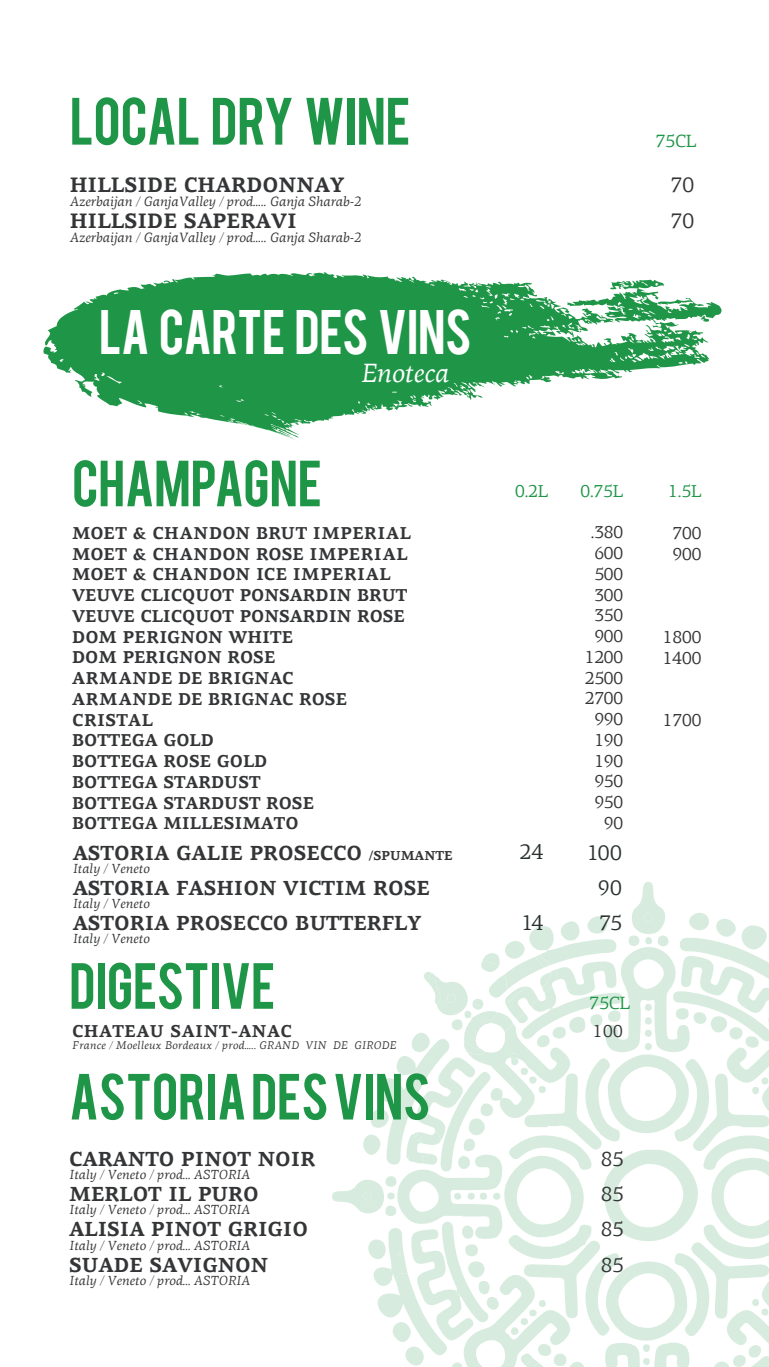
<style>
.page{position:relative;width:769px;height:1367px;background:#fff}
.page>*{position:absolute;margin:0;border:0;box-sizing:border-box;transform-origin:0 0}
.t1{font:52.5px "Bebas";letter-spacing:-.005em;color:#1f9647}
.t2{font:51.27px/110.8px "Bebas";letter-spacing:-.005em;color:#1f9647}
.t3{font:49.35px "Bebas";letter-spacing:-.01em;color:#fff}
.t4{font:italic 26.6px "PF Agora Serif Pro";letter-spacing:-.005em;color:#fff}
.t5{font:21.18px/35.2px "PF Agora Serif Pro";letter-spacing:-.005em;color:#2b3330;text-align:center}
.t6{font:700 21px/36.2px "PF Agora Serif Pro";color:#343537}
.t7{font:21px/36.2px "PF Agora Serif Pro";color:#343537}
.t8{font:700 20.47px/35.2px "PF Agora Serif Pro";color:#343537}
.t9{font:20.47px/35.2px "PF Agora Serif Pro";color:#343537;text-align:justify}
.t10{font:17.68px "PF Agora Serif Pro";letter-spacing:-.005em;color:#1f9647}
.t11{font:700 17.32px/20.8px "PF Agora Serif Pro";color:#343537}
.t12{font:17.32px/20.8px "PF Agora Serif Pro";letter-spacing:-.005em;color:#343537}
.t13{font:700 17.32px "PF Agora Serif Pro";letter-spacing:.03em;color:#343537}
.t14{font:17.32px "PF Agora Serif Pro";letter-spacing:-.005em;color:#1f9647}
.t15{font:italic 13.65px "PF Agora Serif Pro";color:#343537}
.t16{font:italic 13.3px "PF Agora Serif Pro";color:#343537}
.t17{font:italic 11.2px "PF Agora Serif Pro";letter-spacing:.02em;color:#343537}
.s1{font-size:12.95px}
</style>
<div class="page">
<svg style="left:332px;top:882px;width:437px;height:485px"></svg>
<svg style="left:43px;top:272px;width:679px;height:168px;fill:#1f9647"></svg>
<h1 class="t1" style="left:70px;top:83px;width:342px">LOCAL DRY WINE</h1>
<p class="t6" style="left:70px;top:168px;width:276px">HILLSIDE CHARDONNAY<br>HILLSIDE SAPERAVI</p>
<p class="t15" style="left:70px;top:193px;width:293px">Azerbaijan / GanjaValley / prod….. Ganja Sharab-2</p>
<p class="t15" style="left:70px;top:229px;width:293px">Azerbaijan / GanjaValley / prod….. Ganja Sharab-2</p>
<h3 class="t3" style="left:99px;top:297px;width:374px">LA CARTE DES VINS</h3>
<h3 class="t4" style="left:361px;top:357px;width:90px">Enoteca</h3>
<h2 class="t2" style="left:72px;top:425px;width:252px">CHAMPAGNE</h2>
<p class="t11" style="left:72px;top:523px;width:340px">MOET &amp; CHANDON BRUT IMPERIAL<br>MOET &amp; CHANDON ROSE IMPERIAL<br>MOET &amp; CHANDON ICE IMPERIAL<br>VEUVE CLICQUOT PONSARDIN BRUT<br>VEUVE CLICQUOT PONSARDIN ROSE<br>DOM PERIGNON WHITE<br>DOM PERIGNON ROSE<br>ARMANDE DE BRIGNAC<br>ARMANDE DE BRIGNAC ROSE<br>CRISTAL<br>BOTTEGA GOLD<br>BOTTEGA ROSE GOLD<br>BOTTEGA STARDUST<br>BOTTEGA STARDUST ROSE<br>BOTTEGA MILLESIMATO</p>
<p class="t8" style="left:73px;top:836px;width:381px">ASTORIA GALIE PROSECCO <span class="s1">/SPUMANTE<br></span>ASTORIA FASHION VICTIM ROSE<br>ASTORIA PROSECCO BUTTERFLY</p>
<p class="t16" style="left:73px;top:860px;width:78px">Italy / Veneto</p>
<p class="t16" style="left:73px;top:895px;width:78px">Italy / Veneto</p>
<p class="t16" style="left:73px;top:931px;width:78px">Italy / Veneto</p>
<p class="t10" style="left:655px;top:130px;width:43px">75CL</p>
<p class="t7" style="left:671px;top:167px;width:25px">70<br>70</p>
<p class="t14" style="left:515px;top:481px;width:35px">0.2L</p>
<p class="t14" style="left:668px;top:481px;width:35px">1.5L</p>
<p class="t14" style="left:580px;top:481px;width:44px">0.75L</p>
<p class="t12" style="left:585px;top:522px;width:40px;text-align:right">.380<br>600<br>500<br>300<br>350<br>900<br>1200<br>2500<br>2700<br>990<br>190<br>190<br>950<br>950<br>90</p>
<p class="t12" style="left:672px;top:523px;width:30px">700<br>900</p>
<p class="t12" style="left:663px;top:627px;width:40px">1800<br>1400</p>
<p class="t12" style="left:663px;top:710px;width:40px">1700</p>
<p class="t5" style="left:519px;top:834px;width:26px">24</p>
<p class="t5" style="left:521px;top:905px;width:24px">14</p>
<p class="t5" style="left:587px;top:835px;width:36px">100<br>90<br>75</p>
<h2 class="t2" style="left:69px;top:927px;width:363px">DIGESTIVE<br>ASTORIA DES VINS</h2>
<p class="t10" style="left:589px;top:992px;width:43px">75CL</p>
<p class="t13" style="left:72px;top:1020px;width:221px">CHATEAU SAINT-ANAC</p>
<p class="t12" style="left:593px;top:1020px;width:32px">100</p>
<p class="t17" style="left:72px;top:1038px;width:325px">France / Moelleux Bordeaux / prod….. GRAND VIN DE GIRODE</p>
<p class="t8" style="left:69px;top:1142px;width:248px">CARANTO PINOT NOIR<br>MERLOT IL PURO<br>ALISIA PINOT GRIGIO<br>SUADE SAVIGNON</p>
<p class="t16" style="left:69px;top:1167px;width:182px">Italy / Veneto / prod... ASTORIA</p>
<p class="t16" style="left:69px;top:1202px;width:182px">Italy / Veneto / prod... ASTORIA</p>
<p class="t16" style="left:69px;top:1237px;width:182px">Italy / Veneto / prod... ASTORIA</p>
<p class="t16" style="left:69px;top:1272px;width:182px">Italy / Veneto / prod... ASTORIA</p>
<p class="t9" style="left:601px;top:1141px;width:24px">85<br>85<br>85<br>85</p>
</div>
